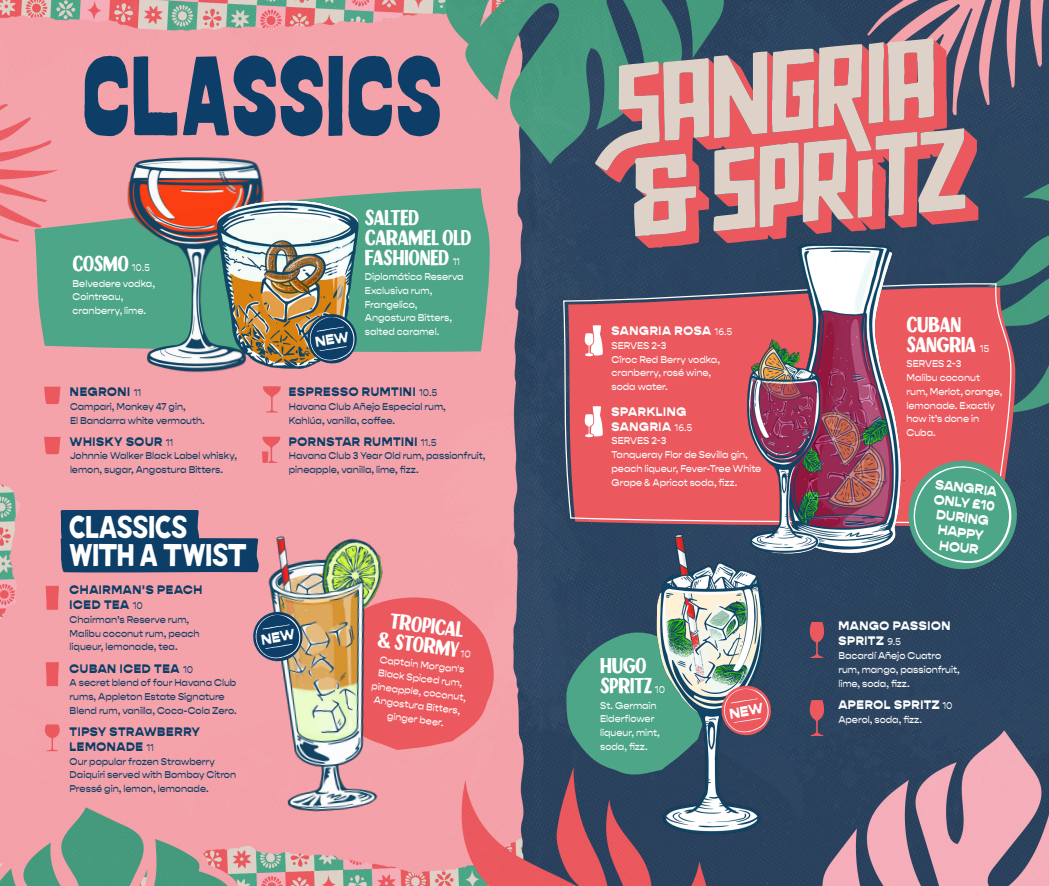
<style>
.page{position:relative;width:1049px;height:886px;background:#fff}
.page>*{position:absolute;margin:0;border:0;box-sizing:border-box;transform-origin:0 0}
.t1{font:31.25px/27.6px "Ramo de Jazmin";letter-spacing:-.025em;color:#fff}
.t2{font:21.25px/20px "Ramo de Lavanda";letter-spacing:-.02em;color:#fff}
.t3{font:800 13.75px/15px "Gopher Display";color:#fff;text-align:center}
.t4{font:800 12.5px/15px "Gopher Display";letter-spacing:.055em;color:#0d3e67}
.t5{font:800 12.5px/15px "Gopher Display";letter-spacing:.045em;color:#fff}
.t6{font:500 10px/13.8px "Gopher Display";letter-spacing:-.005em;color:#fff}
.t7{font:500 10px/13.8px "Gopher Display";letter-spacing:-.005em;color:#0d3e67}
.s1{font-family:"Gopher Display";font-size:10px}
.s2{font-weight:400;font-size:10px}
</style>
<div class="page">
<img style="left:0;top:0;width:1049px;height:886px">
<svg style="left:34px;top:188px;width:456px;height:165px;background:#68a58c"></svg>
<svg style="left:44px;top:387px;width:17px;height:17px"></svg>
<svg style="left:44px;top:437px;width:17px;height:17px"></svg>
<svg style="left:263px;top:386px;width:18px;height:26px"></svg>
<svg style="left:44px;top:724px;width:16px;height:27px"></svg>
<svg style="left:46px;top:586px;width:13px;height:24px"></svg>
<svg style="left:46px;top:662px;width:13px;height:24px"></svg>
<svg style="left:562px;top:283px;width:449px;height:242px;background:#d95a61"></svg>
<svg style="left:584px;top:406px;width:19px;height:31px"></svg>
<svg style="left:584px;top:325px;width:19px;height:31px"></svg>
<svg style="left:595px;top:38px;width:383px;height:210px;background:#b58b8e"></svg>
<svg style="left:806px;top:622px;width:22px;height:36px"></svg>
<svg style="left:806px;top:700px;width:22px;height:36px"></svg>
<svg style="left:416px;top:597px;width:81px;height:153px;background:#ed6b70"></svg>
<svg style="left:262px;top:437px;width:18px;height:26px"></svg>
<svg style="left:84px;top:55px;width:44px;height:81px;background:#595f7d"></svg>
<svg style="left:134px;top:56px;width:43px;height:80px;background:#7d6e87"></svg>
<svg style="left:183px;top:55px;width:257px;height:81px;background:#636380"></svg>
<svg style="left:60px;top:510px;width:183px;height:63px;background:#2a4a6f"></svg>
<img style="left:740px;top:235px;width:167px;height:330px">
<img style="left:649px;top:522px;width:118px;height:318px">
<img style="left:125px;top:153px;width:142px;height:226px">
<img style="left:208px;top:193px;width:158px;height:181px">
<img style="left:243px;top:507px;width:173px;height:317px">
<svg style="left:902px;top:454px;width:122px;height:122px;background:#60867c"></svg>
<svg style="left:566px;top:631px;width:207px;height:147px;background:#618b84"></svg>
<svg style="left:250px;top:609px;width:55px;height:55px;background:#666d7d"></svg>
<svg style="left:305px;top:311px;width:54px;height:55px;background:#4e6675"></svg>
<h2 class="t2" style="left:73px;top:253px;width:79px">COSMO <span class="s1">10.5</span></h2>
<p class="t6" style="left:73px;top:276px;width:84px">Belvedere vodka,<br>Cointreau, cranberry, lime.</p>
<p class="t4" style="left:70px;top:384px;width:73px">NEGRONI <span class="s2">11</span></p>
<p class="t7" style="left:70px;top:400px;width:136px">Campari, Monkey 47 gin,<br>El Bandarra white vermouth.</p>
<p class="t4" style="left:70px;top:434px;width:105px">WHISKY SOUR <span class="s2">11</span></p>
<p class="t7" style="left:70px;top:449px;width:169px">Johnnie Walker Black Label whisky, lemon, sugar, Angostura Bitters.</p>
<h1 class="t1" style="left:69px;top:513px;width:180px">CLASSICS<br>WITH A TWIST</h1>
<p class="t4" style="left:70px;top:582px;width:134px">CHAIRMAN'S PEACH<br>ICED TEA <span class="s2">10</span></p>
<p class="t7" style="left:70px;top:613px;width:131px">Chairman’s Reserve rum,<br>Malibu coconut rum, peach liqueur, lemonade, tea.</p>
<p class="t4" style="left:70px;top:661px;width:125px">CUBAN ICED TEA <span class="s2">10</span></p>
<p class="t7" style="left:70px;top:676px;width:169px">A secret blend of four Havana Club rums, Appleton Estate Signature<br>Blend rum, vanilla, Coca-Cola Zero.</p>
<p class="t4" style="left:70px;top:724px;width:132px">TIPSY STRAWBERRY<br>LEMONADE <span class="s2">11</span></p>
<p class="t7" style="left:70px;top:754px;width:168px">Our popular frozen Strawberry<br>Daiquiri served with Bombay Citron<br>Pressé gin, lemon, lemonade.</p>
<h2 class="t2" style="left:365px;top:207px;width:108px">SALTED<br>CARAMEL OLD<br>FASHIONED <span class="s1">11</span></h2>
<p class="t6" style="left:365px;top:270px;width:100px">Diplomático Reserva<br>Exclusiva rum,<br>Frangelico,<br>Angostura Bitters, salted caramel.</p>
<p class="t4" style="left:289px;top:384px;width:150px">ESPRESSO RUMTINI <span class="s2">10.5</span></p>
<p class="t7" style="left:289px;top:400px;width:159px">Havana Club Añejo Especial rum,<br>Kahlúa, vanilla, coffee.</p>
<p class="t4" style="left:289px;top:434px;width:149px">PORNSTAR RUMTINI <span class="s2">11.5</span></p>
<p class="t7" style="left:289px;top:449px;width:198px">Havana Club 3 Year Old rum, passionfruit, pineapple, vanilla, lime, fizz.</p>
<h2 class="t2" style="left:381px;top:609px;width:96px;text-align:center;rotate:7deg">TROPICAL<br>&amp; STORMY <span class="s1">10</span></h2>
<p class="t6" style="left:376px;top:652px;width:97px;text-align:center;rotate:7deg">Captain Morgan's<br>Black Spiced rum, pineapple, coconut,<br>Angostura Bitters, ginger beer.</p>
<p class="t5" style="left:611px;top:323px;width:122px">SANGRIA ROSA <span class="s2">16.5</span></p>
<p class="t6" style="left:611px;top:339px;width:110px">SERVES 2-3<br>Cîroc Red Berry vodka, cranberry, rosé wine, soda water.</p>
<p class="t5" style="left:611px;top:404px;width:82px">SPARKLING<br>SANGRIA <span class="s2">16.5</span></p>
<p class="t6" style="left:611px;top:434px;width:151px">SERVES 2-3<br>Tanqueray Flor de Sevilla gin, peach liqueur, Fever-Tree White<br>Grape &amp; Apricot soda, fizz.</p>
<h2 class="t2" style="left:600px;top:655px;width:66px">HUGO<br>SPRITZ <span class="s1">10</span></h2>
<p class="t6" style="left:600px;top:698px;width:61px">St. Germain<br>Elderflower liqueur, mint, soda, fizz.</p>
<h2 class="t2" style="left:906px;top:314px;width:84px">CUBAN<br>SANGRIA <span class="s1">15</span></h2>
<p class="t6" style="left:906px;top:357px;width:97px">SERVES 2-3<br>Malibu coconut rum, Merlot, orange, lemonade. Exactly how it’s done in<br>Cuba.</p>
<h3 class="t3" style="left:936px;top:476px;width:63px;rotate:7deg">SANGRIA<br>ONLY £10<br>DURING<br>HAPPY<br>HOUR</h3>
<p class="t5" style="left:838px;top:619px;width:114px">MANGO PASSION<br>SPRITZ <span class="s2">9.5</span></p>
<p class="t6" style="left:838px;top:649px;width:123px">Bacardí Añejo Cuatro rum, mango, passionfruit, lime, soda, fizz.</p>
<p class="t5" style="left:838px;top:697px;width:116px">APEROL SPRITZ <span class="s2">10</span></p>
<p class="t6" style="left:838px;top:712px;width:85px">Aperol, soda, fizz.</p>
</div>
